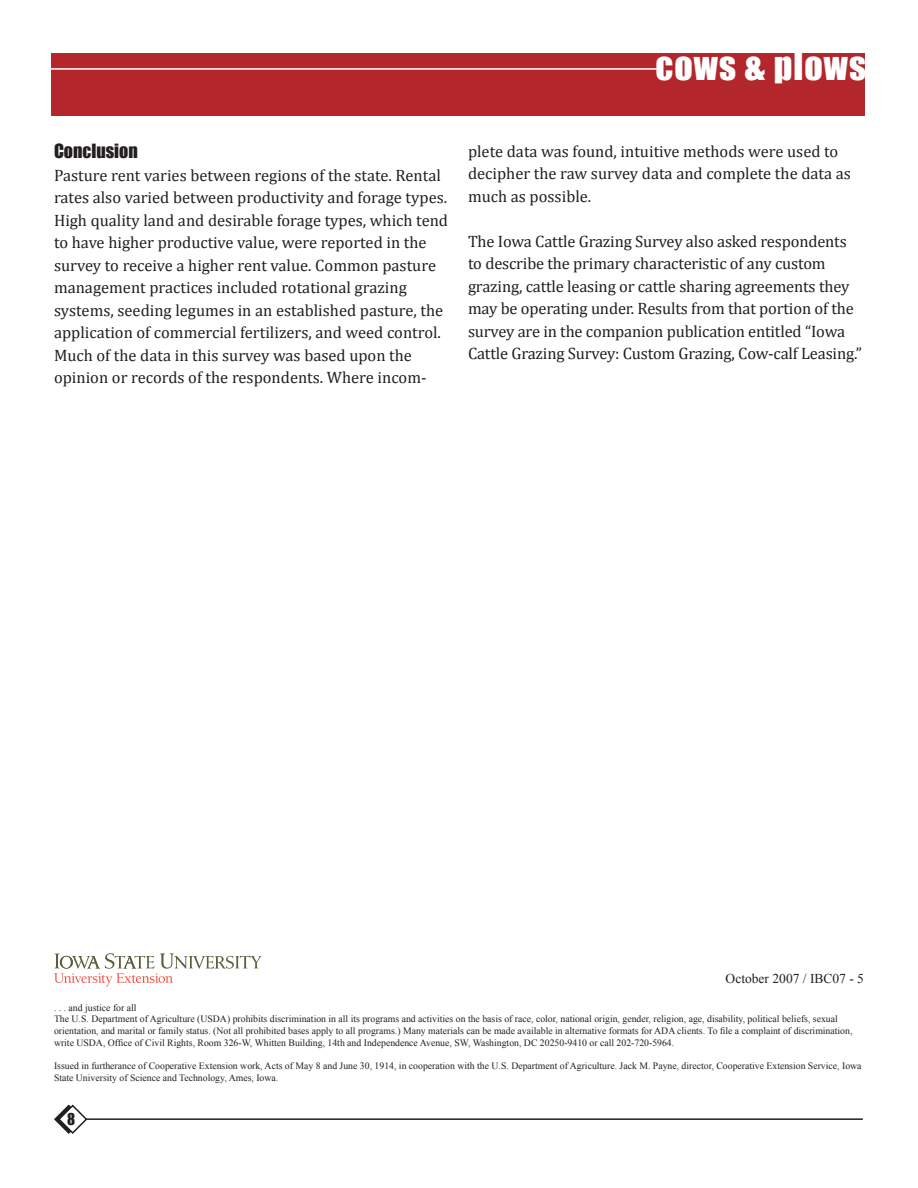
<style>
.page{position:relative;width:918px;height:1188px;background:#fff}
.page>*{position:absolute;margin:0;border:0;box-sizing:border-box;transform-origin:0 0}
.t1{font:36px "Impact";letter-spacing:.03em;color:#fff}
.t2{font:18px "Impact";color:#231f20}
.t3{font:16.5px/22.5px "Cambria";color:#231f20}
.t4{font:15px "Impact";color:#231f20}
.t5{font:13.5px "Times New Roman";color:#231f20}
.t6{font:9.75px/11.7px "Times New Roman";color:#231f20}
</style>
<div class="page">
<div style="left:51px;top:53px;width:814px;height:62px;background:#b3262b"></div>
<hr style="left:50px;top:68px;width:608px;height:2px;background:#fff">
<hr style="left:83px;top:1118px;width:780px;height:2px;background:#231f20">
<svg style="left:54px;top:1104px;width:34px;height:30px"></svg>
<svg style="left:54px;top:953px;width:207px;height:33px"></svg>
<h1 class="t1" style="left:656px;top:38px;width:212px">cows &amp; plows</h1>
<p class="t2" style="left:54px;top:137px;width:85px">Conclusion</p>
<p class="t3" style="left:54px;top:164px;width:396px">Pasture rent varies between regions of the state. Rental rates also varied between productivity and forage types.<br>High quality land and desirable forage types, which tend to have higher productive value, were reported in the survey to receive a higher rent value. Common pasture management practices included rotational grazing systems, seeding legumes in an established pasture, the application of commercial fertilizers, and weed control.<br>Much of the data in this survey was based upon the opinion or records of the respondents. Where incom-</p>
<p class="t3" style="left:468px;top:140px;width:384px">plete data was found, intuitive methods were used to decipher the raw survey data and complete the data as much as possible.</p>
<p class="t3" style="left:468px;top:230px;width:396px">The Iowa Cattle Grazing Survey also asked respondents to describe the primary characteristic of any custom grazing, cattle leasing or cattle sharing agreements they may be operating under. Results from that portion of the survey are in the companion publication entitled “Iowa Cattle Grazing Survey: Custom Grazing, Cow-calf Leasing.”</p>
<p class="t5" style="left:726px;top:970px;width:140px">October 2007 / IBC07 - 5</p>
<p class="t6" style="left:54px;top:1001px;width:800px">. . . and justice for all<br>The U.S. Department of Agriculture (USDA) prohibits discrimination in all its programs and activities on the basis of race, color, national origin, gender, religion, age, disability, political beliefs, sexual orientation, and marital or family status. (Not all prohibited bases apply to all programs.) Many materials can be made available in alternative formats for ADA clients. To file a complaint of discrimination, write USDA, Office of Civil Rights, Room 326-W, Whitten Building, 14th and Independence Avenue, SW, Washington, DC 20250-9410 or call 202-720-5964.</p>
<p class="t6" style="left:54px;top:1060px;width:809px">Issued in furtherance of Cooperative Extension work, Acts of May 8 and June 30, 1914, in cooperation with the U.S. Department of Agriculture. Jack M. Payne, director, Cooperative Extension Service, Iowa<br>State University of Science and Technology, Ames, Iowa.</p>
<p class="t4" style="left:67px;top:1107px;width:10px">8</p>
</div>
